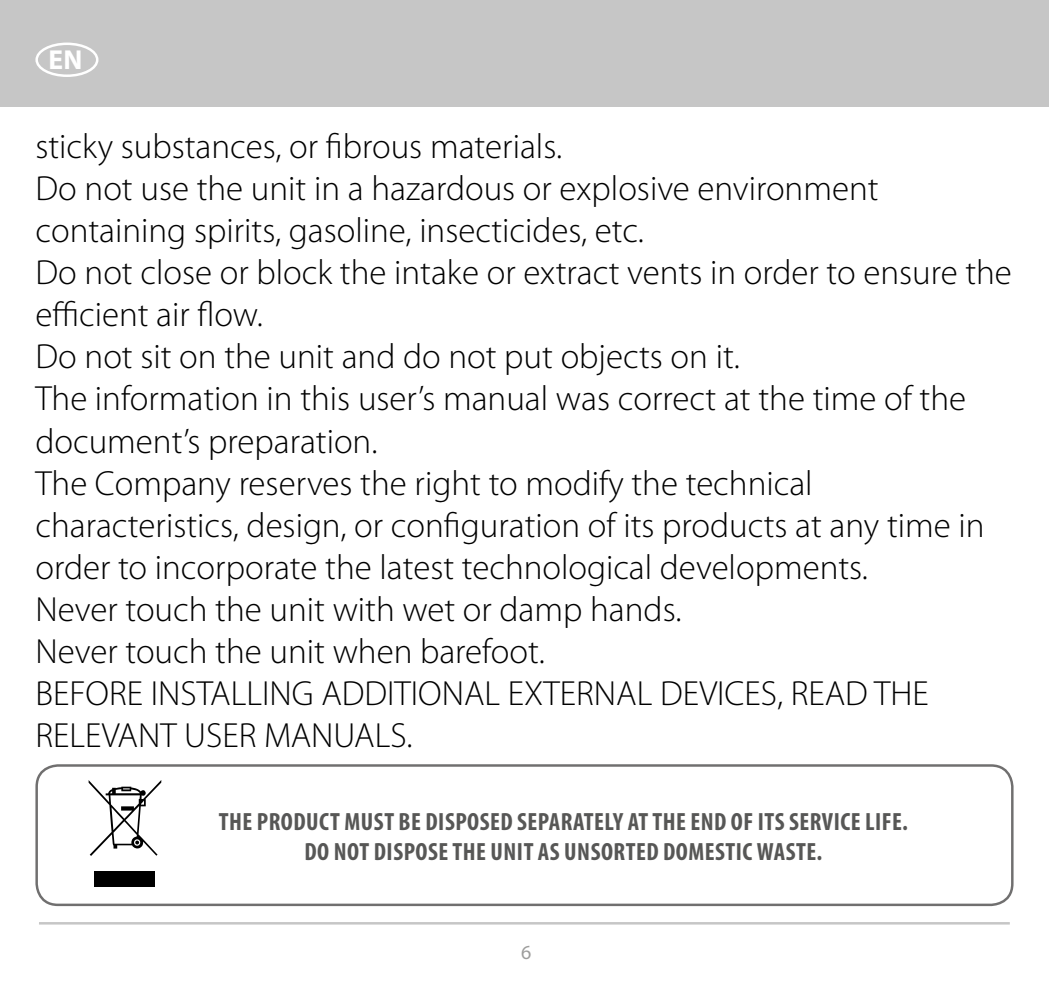
<style>
.page{position:relative;width:1049px;height:993px;background:#fff}
.page>*{position:absolute;margin:0;border:0;box-sizing:border-box;transform-origin:0 0}
.t1{font:300 35px/42px "Myriad Pro";color:#000}
.t2{font:700 27.5px "Myriad Pro";color:#fff}
.t3{font:700 condensed 25px/30px "Myriad Pro";letter-spacing:.02em;color:#575756;text-align:center}
.t4{font:20px "Myriad Pro";color:#9d9d9c}
</style>
<div class="page">
<div style="left:0;top:0;width:1049px;height:106px;background:#c6c6c6"></div>
<hr style="left:39px;top:921px;width:971px;height:3px;background:#c6c6c6">
<div style="left:35px;top:43px;width:63px;height:34px;border:2px solid #fff;border-radius:50%"></div>
<div style="left:35px;top:764px;width:978px;height:141px;border:2px solid #706f6f;border-radius:21px"></div>
<svg style="left:89px;top:780px;width:72px;height:75px"></svg>
<div style="left:95px;top:870px;width:60px;height:16px;background:#000"></div>
<p class="t2" style="left:48px;top:42px;width:36px">EN</p>
<p class="t1" style="left:35px;top:126px;width:978px">sticky substances, or fibrous materials.<br>Do not use the unit in a hazardous or explosive environment containing spirits, gasoline, insecticides, etc.<br>Do not close or block the intake or extract vents in order to ensure the efficient air flow.<br>Do not sit on the unit and do not put objects on it.<br>The information in this user’s manual was correct at the time of the document’s preparation.<br>The Company reserves the right to modify the technical characteristics, design, or configuration of its products at any time in order to incorporate the latest technological developments.<br>Never touch the unit with wet or damp hands.<br>Never touch the unit when barefoot.<br>BEFORE INSTALLING ADDITIONAL EXTERNAL DEVICES, READ THE RELEVANT USER MANUALS.</p>
<p class="t3" style="left:219px;top:805px;width:691px">THE PRODUCT MUST BE DISPOSED SEPARATELY AT THE END OF ITS SERVICE LIFE.<br>DO NOT DISPOSE THE UNIT AS UNSORTED DOMESTIC WASTE.</p>
<p class="t4" style="left:521px;top:939px;width:12px">6</p>
</div>
